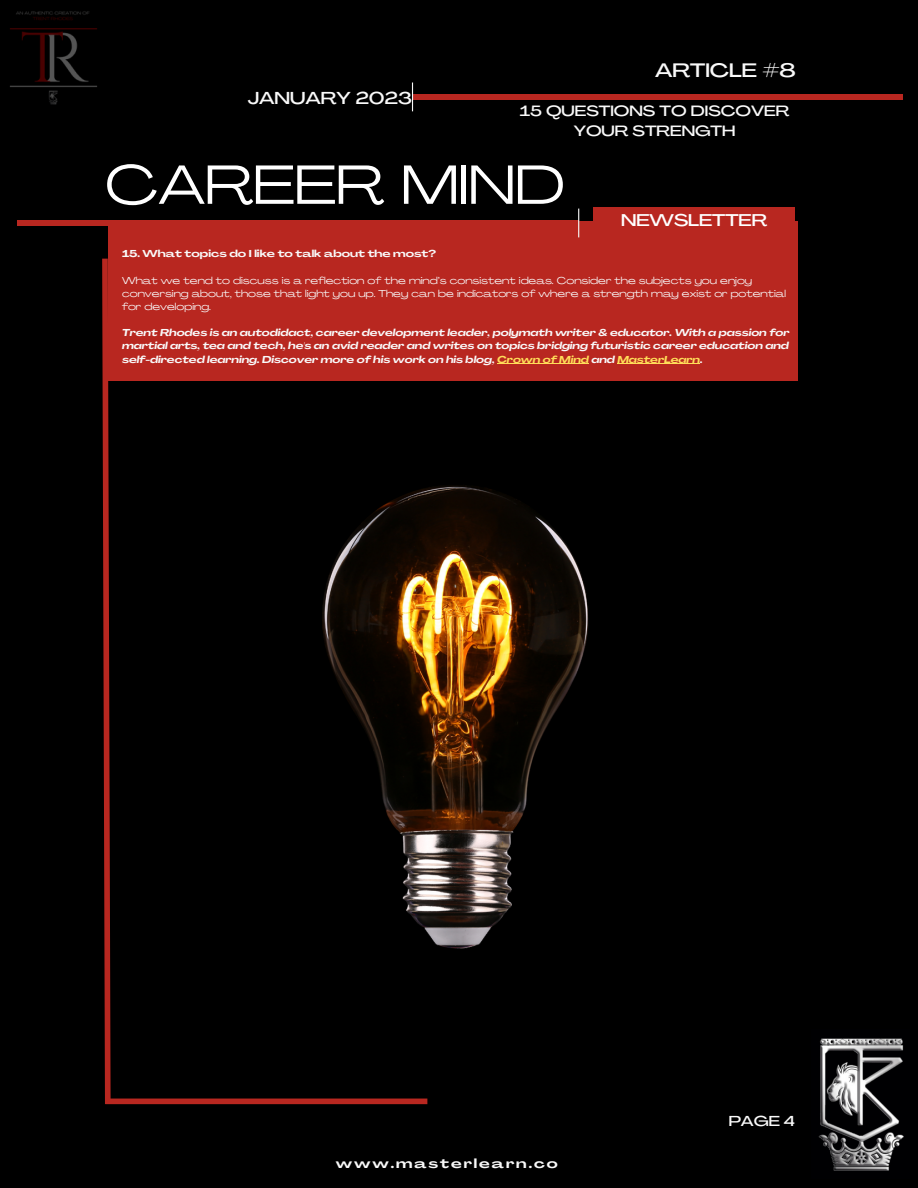
<style>
.page{position:relative;width:918px;height:1188px;background:#000}
.page>*{position:absolute;margin:0;border:0;box-sizing:border-box;transform-origin:0 0}
.t1{font:54.3px "Agrandir Grand";color:#fff}
.t2{font:500 19.2px "Agrandir Grand";color:#f9f9f9}
.t3{font:500 17.1px "Agrandir Grand";color:#f9f9f9}
.t4{font:500 16.8px "Agrandir Grand";color:#fff}
.t5{font:500 14.7px/20.2px "Agrandir Grand";color:#f9f9f9;text-align:center}
.t6{font:500 14.25px "Agrandir Grand";color:#f9f9f9}
.t7{font:700 12.9px "Agrandir Grand";letter-spacing:.15em;color:#f9f9f9}
.t8{font:italic 700 9.9px/13.2px "Agrandir Grand";color:#f9f9f9;text-align:justify}
.t9{font:9.9px/13.2px "Agrandir Grand";color:#f9f9f9}
.t10{font:700 9.9px "Agrandir Grand";color:#f9f9f9}
.s1{color:#ffde59}
</style>
<div class="page">
<div style="left:593px;top:207px;width:202px;height:32px;background:#b82720"></div>
<div style="left:108px;top:221px;width:689px;height:159px;background:#b82720"></div>
<div style="left:17px;top:220px;width:562px;height:6px;background:#b82720"></div>
<div style="left:413px;top:94px;width:489px;height:6px;background:#b82720"></div>
<svg style="left:412px;top:83px;width:1px;height:28px"></svg>
<svg style="left:578px;top:209px;width:1px;height:28px"></svg>
<svg style="left:102px;top:258px;width:11px;height:847px"></svg>
<div style="left:105px;top:1099px;width:322px;height:5px;background:#b82720"></div>
<img style="left:818px;top:1038px;width:86px;height:133px">
<img style="left:10px;top:11px;width:87px;height:94px">
<img style="left:322px;top:485px;width:266px;height:464px">
<hr style="left:497px;top:363px;width:92px;height:1px;background:#ffde59">
<hr style="left:617px;top:363px;width:83px;height:1px;background:#ffde59">
<p class="t3" style="left:248px;top:91px;width:166px">JANUARY 2023</p>
<p class="t2" style="left:655px;top:63px;width:142px">ARTICLE #8</p>
<p class="t5" style="left:520px;top:102px;width:271px">15 QUESTIONS TO DISCOVER<br>YOUR STRENGTH</p>
<p class="t1" style="left:105px;top:163px;width:462px">CAREER MIND</p>
<p class="t4" style="left:621px;top:213px;width:148px">NEWSLETTER</p>
<p class="t10" style="left:122px;top:250px;width:316px">15. What topics do I like to talk about the most?</p>
<p class="t9" style="left:122px;top:274px;width:665px">What we tend to discuss is a reflection of the mind’s consistent ideas. Consider the subjects you enjoy conversing about, those that light you up. They can be indicators of where a strength may exist or potential for developing.</p>
<p class="t8" style="left:122px;top:327px;width:669px">Trent Rhodes is an autodidact, career development leader, polymath writer &amp; educator. With a passion for martial arts, tea and tech, he's an avid reader and writes on topics bridging futuristic career education and self-directed learning. Discover more of his work on his blog, <span class="s1">Crown of Mind</span> and <span class="s1">MasterLearn</span>.</p>
<p class="t7" style="left:336px;top:1158px;width:223px">www.masterlearn.co</p>
<p class="t6" style="left:729px;top:1115px;width:68px">PAGE 4</p>
</div>
